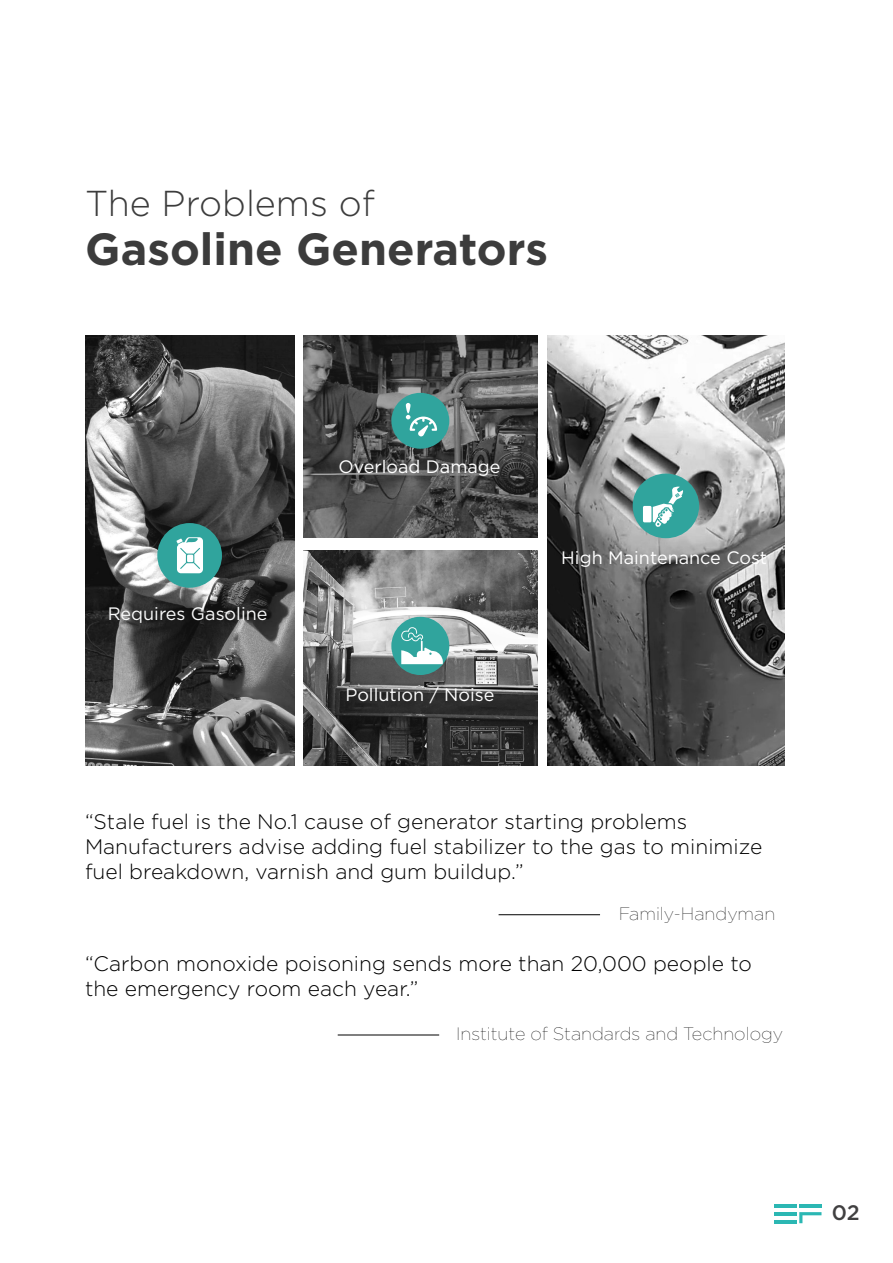
<style>
.page{position:relative;width:893px;height:1263px;background:#fff}
.page>*{position:absolute;margin:0;border:0;box-sizing:border-box;transform-origin:0 0}
.t1{font:700 45px "Gotham";color:#3c3c3c}
.t2{font:300 36px "Gotham";color:#3c3c3c}
.t3{font:300 21px/25.2px "Gotham";color:#000}
.t4{font:500 21px "Gotham";color:#414041}
.t5{font:100 18px "Gotham";color:#000}
.t6{font:18px "Gotham";color:#fff}
.t7{font:18px "Gotham";color:#f9fafa}
</style>
<div class="page">
<svg style="left:799px;top:1212px;width:22px;height:11px"></svg>
<hr style="left:774px;top:1204px;width:22px;height:3px;background:#2bb7b3">
<hr style="left:774px;top:1212px;width:22px;height:3px;background:#2bb7b3">
<hr style="left:774px;top:1220px;width:22px;height:3px;background:#2bb7b3">
<hr style="left:799px;top:1204px;width:22px;height:3px;background:#2bb7b3">
<img style="left:85px;top:336px;width:209px;height:429px">
<img style="left:547px;top:336px;width:237px;height:429px">
<img style="left:303px;top:336px;width:234px;height:201px">
<img style="left:303px;top:551px;width:234px;height:214px">
<hr style="left:499px;top:914px;width:101px;height:1px;background:#000">
<hr style="left:338px;top:1035px;width:101px;height:1px;background:#000">
<div style="left:157px;top:523px;width:65px;height:65px;background:#30a49d;border-radius:50%"></div>
<svg style="left:176px;top:537px;width:27px;height:36px"></svg>
<div style="left:391px;top:393px;width:58px;height:56px;background:#30a49d;border-radius:50%"></div>
<svg style="left:406px;top:403px;width:31px;height:34px"></svg>
<div style="left:391px;top:617px;width:58px;height:58px;background:#30a49d;border-radius:50%"></div>
<svg style="left:401px;top:627px;width:42px;height:37px"></svg>
<div style="left:633px;top:474px;width:66px;height:64px;background:#30a49d;border-radius:50%"></div>
<div style="left:643px;top:506px;width:8px;height:16px;background:#fff;border-radius:2px"></div>
<svg style="left:653px;top:486px;width:30px;height:41px"></svg>
<h2 class="t2" style="left:85px;top:181px;width:291px">The Problems of</h2>
<h1 class="t1" style="left:85px;top:219px;width:465px">Gasoline Generators</h1>
<p class="t7" style="left:108px;top:602px;width:161px">Requires Gasoline</p>
<p class="t6" style="left:338px;top:455px;width:164px">Overload Damage</p>
<p class="t6" style="left:345px;top:683px;width:150px">Pollution / Noise</p>
<p class="t6" style="left:561px;top:546px;width:207px">High Maintenance Cost</p>
<p class="t3" style="left:85px;top:808px;width:679px">“Stale fuel is the No.1 cause of generator starting problems<br>Manufacturers advise adding fuel stabilizer to the gas to minimize fuel breakdown, varnish and gum buildup.”</p>
<p class="t5" style="left:619px;top:902px;width:158px">Family-Handyman</p>
<p class="t3" style="left:85px;top:950px;width:668px">“Carbon monoxide poisoning sends more than 20,000 people to the emergency room each year.”</p>
<p class="t5" style="left:456px;top:1022px;width:328px">Institute of Standards and Technology</p>
<p class="t4" style="left:832px;top:1199px;width:29px">02</p>
</div>
